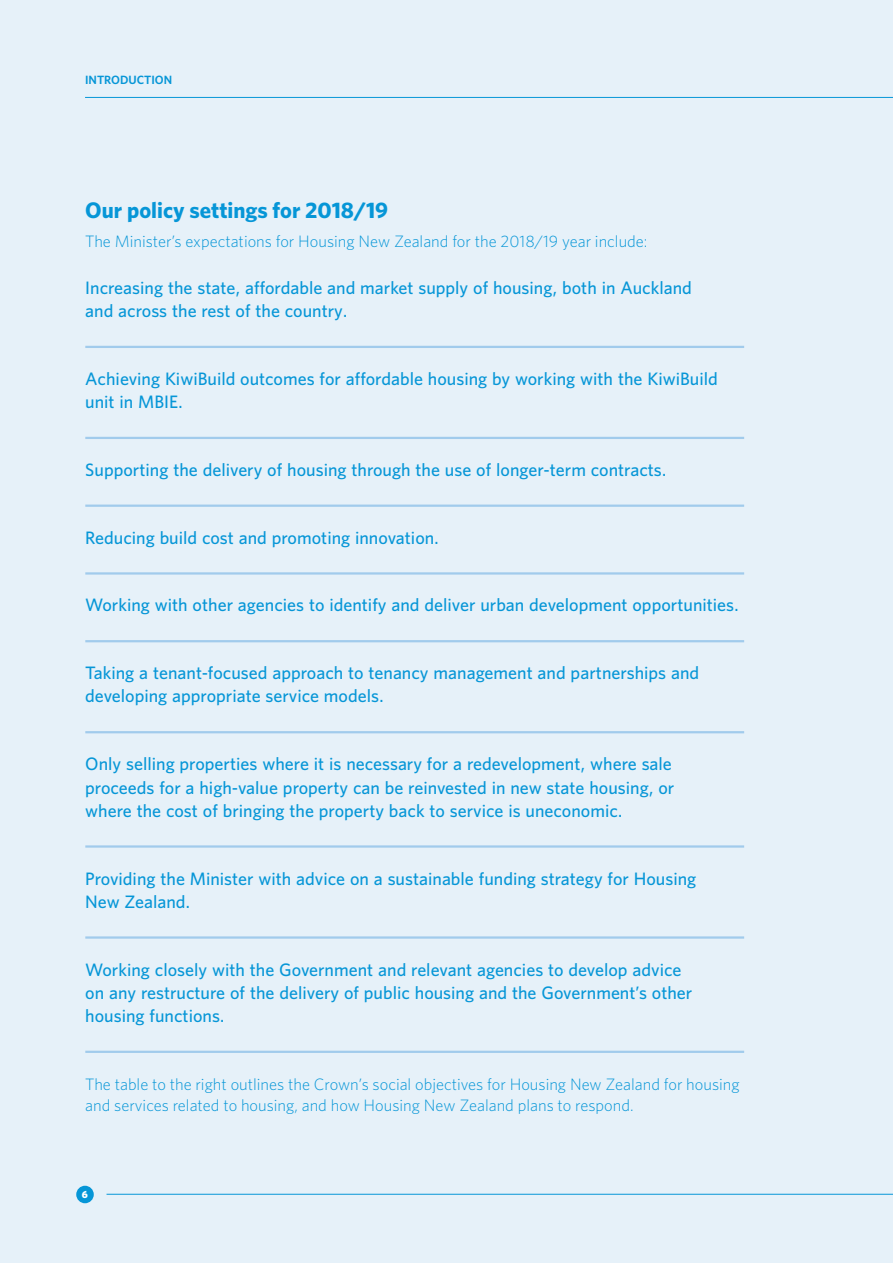
<style>
.page{position:relative;width:893px;height:1263px;background:#e6f1f9}
.page>*{position:absolute;margin:0;border:0;box-sizing:border-box;transform-origin:0 0}
.t1{font:700 22.5px "Whitney";color:#0696d7}
.t2{font:500 18px/23.2px "Whitney";color:#0696d7}
.t3{font:300 16.5px/21px "Whitney";color:#0696d7}
.t4{font:600 12px "Whitney";color:#0696d7}
.t5{font:900 10.5px "Whitney";color:#fff}
</style>
<div class="page">
<hr style="left:85px;top:346px;width:659px;height:2px;background:#a1cbec">
<hr style="left:85px;top:437px;width:659px;height:2px;background:#a1cbec">
<hr style="left:85px;top:504px;width:659px;height:3px;background:#a1cbec">
<hr style="left:85px;top:572px;width:659px;height:3px;background:#a1cbec">
<hr style="left:85px;top:640px;width:659px;height:2px;background:#a1cbec">
<hr style="left:85px;top:731px;width:659px;height:2px;background:#a1cbec">
<hr style="left:85px;top:845px;width:659px;height:3px;background:#a1cbec">
<hr style="left:85px;top:936px;width:659px;height:3px;background:#a1cbec">
<hr style="left:85px;top:1051px;width:659px;height:2px;background:#a1cbec">
<div style="left:76px;top:1186px;width:18px;height:17px;background:#0696d7;border-radius:50%"></div>
<hr style="left:85px;top:97px;width:808px;height:1px;background:#0696d7">
<hr style="left:107px;top:1194px;width:786px;height:1px;background:#0696d7">
<p class="t4" style="left:85px;top:72px;width:60px">INTRODUCTION</p>
<p class="t1" style="left:85px;top:195px;width:304px">Our policy settings for 2018/19</p>
<p class="t3" style="left:85px;top:231px;width:564px">The Minister’s expectations for Housing New Zealand for the 2018/19 year include:</p>
<p class="t2" style="left:85px;top:276px;width:608px">Increasing the state, affordable and market supply of housing, both in Auckland and across the rest of the country.</p>
<p class="t2" style="left:85px;top:367px;width:634px">Achieving KiwiBuild outcomes for affordable housing by working with the KiwiBuild unit in MBIE.</p>
<p class="t2" style="left:85px;top:458px;width:583px">Supporting the delivery of housing through the use of longer-term contracts.</p>
<p class="t2" style="left:85px;top:525px;width:355px">Reducing build cost and promoting innovation.</p>
<p class="t2" style="left:85px;top:593px;width:655px">Working with other agencies to identify and deliver urban development opportunities.</p>
<p class="t2" style="left:85px;top:661px;width:615px">Taking a tenant-focused approach to tenancy management and partnerships and developing appropriate service models.</p>
<p class="t2" style="left:85px;top:752px;width:591px">Only selling properties where it is necessary for a redevelopment, where sale proceeds for a high-value property can be reinvested in new state housing, or where the cost of bringing the property back to service is uneconomic.</p>
<p class="t2" style="left:85px;top:866px;width:612px">Providing the Minister with advice on a sustainable funding strategy for Housing<br>New Zealand.</p>
<p class="t2" style="left:85px;top:957px;width:609px">Working closely with the Government and relevant agencies to develop advice on any restructure of the delivery of public housing and the Government’s other housing functions.</p>
<p class="t3" style="left:85px;top:1073px;width:656px">The table to the right outlines the Crown’s social objectives for Housing New Zealand for housing and services related to housing, and how Housing New Zealand plans to respond.</p>
<p class="t5" style="left:82px;top:1187px;width:8px">6</p>
</div>
